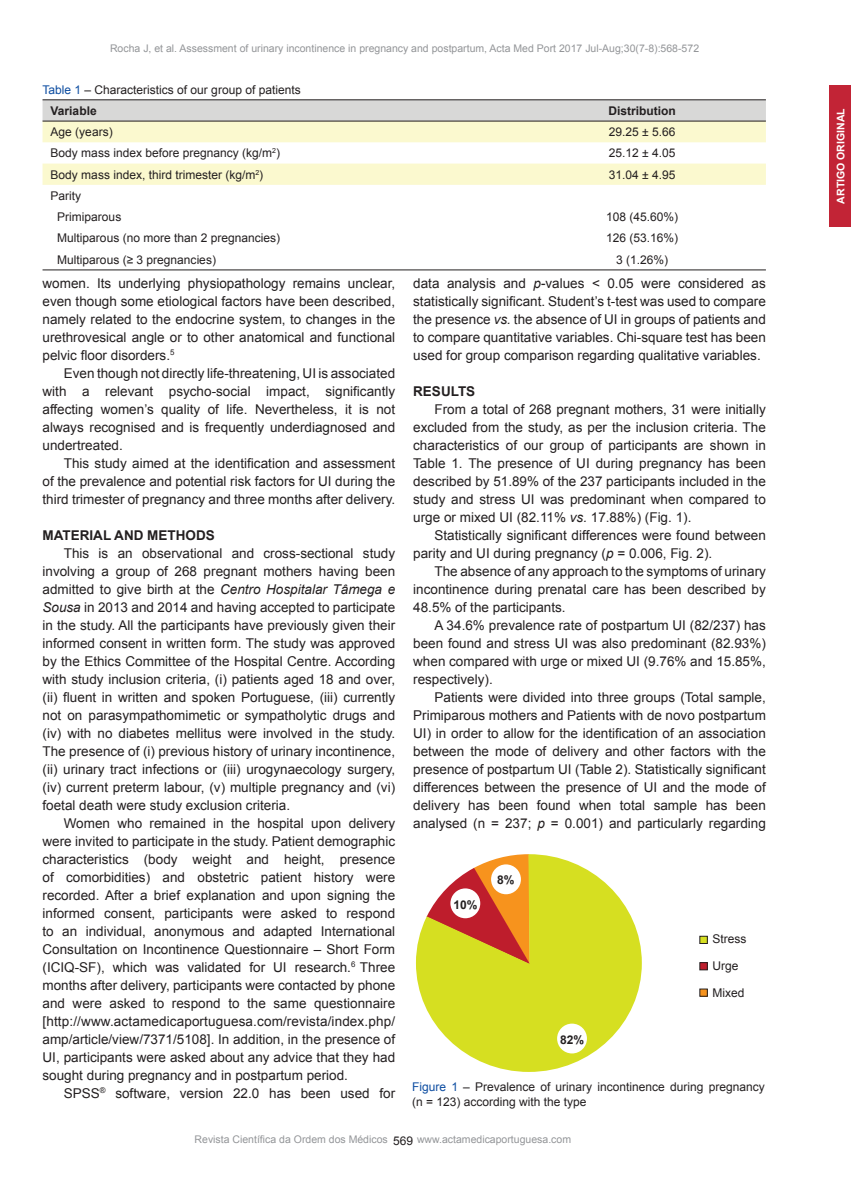
<style>
.page{position:relative;width:851px;height:1191px;background:#fff}
.page>*{position:absolute;margin:0;border:0;box-sizing:border-box;transform-origin:0 0}
.t1{font:13.5px/18px "Arial";color:#231f20;text-align:justify}
.t2{font:700 13.5px "Arial";color:#231f20}
.t3{font:12px/15px "Arial";color:#231f20}
.t4{font:700 12px "Arial";color:#231f20}
.t5{font:10.5px "Arial";color:#939598}
.t6{font:700 10.5px "Arial";color:#fff}
.s1{color:#0d4da1}
.s2{font-weight:700}
.s3{font-style:italic}
</style>
<div class="page">
<div style="left:829px;top:85px;width:22px;height:142px;background:#c22436"></div>
<div style="left:700px;top:936px;width:7px;height:7px;background:#d6df21"></div>
<div style="left:699px;top:936px;width:8px;height:7px;border:1px solid #231f20"></div>
<div style="left:700px;top:962px;width:7px;height:8px;background:#be1d2c"></div>
<div style="left:699px;top:962px;width:8px;height:8px;border:1px solid #231f20"></div>
<div style="left:700px;top:989px;width:7px;height:7px;background:#f7931d"></div>
<svg style="left:416px;top:854px;width:226px;height:218px;fill:#d6df21"></svg>
<div style="left:450px;top:888px;width:30px;height:30px;background:#fff;border-radius:50%"></div>
<div style="left:491px;top:864px;width:30px;height:30px;background:#fff;border-radius:50%"></div>
<div style="left:557px;top:1023px;width:30px;height:30px;background:#fff;border-radius:50%"></div>
<svg style="left:43px;top:100px;width:723px;height:21px;background:#d1d1d0"></svg>
<svg style="left:43px;top:122px;width:723px;height:63px;fill:#fbf9cf"></svg>
<hr style="left:43px;top:99px;width:723px;height:1px;background:#231f20">
<hr style="left:43px;top:121px;width:723px;height:1px;background:#231f20">
<hr style="left:43px;top:269px;width:723px;height:1px;background:#231f20">
<p class="t5" style="left:110px;top:41px;width:590px">Rocha J, et al. Assessment of urinary incontinence in pregnancy and postpartum, Acta Med Port 2017 Jul-Aug;30(7-8):568-572</p>
<p class="t3" style="left:51px;top:79px;width:252px;line-height:21px;text-indent:-8px"><span class="s1">Table 1</span> – Characteristics of our group of patients<br><span class="s2">Variable</span></p>
<p class="t4" style="left:608px;top:102px;width:69px">Distribution</p>
<p class="t3" style="left:51px;top:124px;width:64px">Age (years)</p>
<p class="t3" style="left:609px;top:124px;width:68px">29.25 ± 5.66</p>
<p class="t3" style="left:51px;top:145px;width:231px">Body mass index before pregnancy (kg/m<sup>2</sup>)</p>
<p class="t3" style="left:609px;top:145px;width:68px">25.12 ± 4.05</p>
<p class="t3" style="left:51px;top:167px;width:214px">Body mass index, third trimester (kg/m<sup>2</sup>)</p>
<p class="t3" style="left:609px;top:167px;width:68px">31.04 ± 4.95</p>
<p class="t3" style="left:57px;top:185px;width:66px;line-height:21.3px;text-indent:-7px">Parity<br>Primiparous</p>
<p class="t3" style="left:606px;top:209px;width:74px">108 (45.60%)</p>
<p class="t3" style="left:57px;top:231px;width:224px">Multiparous (no more than 2 pregnancies)</p>
<p class="t3" style="left:606px;top:231px;width:74px">126 (53.16%)</p>
<p class="t3" style="left:57px;top:252px;width:160px">Multiparous (≥ 3 pregnancies)</p>
<p class="t3" style="left:616px;top:252px;width:54px">3 (1.26%)</p>
<p class="t1" style="left:43px;top:274px;width:354px">women. Its underlying physiopathology remains unclear, even though some etiological factors have been described, namely related to the endocrine system, to changes in the urethrovesical angle or to other anatomical and functional pelvic floor disorders.<sup>5</sup></p>
<p class="t1" style="left:43px;top:364px;width:354px;text-indent:21px">Even though not directly life-threatening, UI is associated with a relevant psycho-social impact, significantly affecting women’s quality of life. Nevertheless, it is not always recognised and is frequently underdiagnosed and undertreated.</p>
<p class="t1" style="left:43px;top:454px;width:354px;text-indent:21px">This study aimed at the identification and assessment of the prevalence and potential risk factors for UI during the third trimester of pregnancy and three months after delivery.</p>
<p class="t2" style="left:43px;top:525px;width:174px">MATERIAL AND METHODS</p>
<p class="t1" style="left:43px;top:544px;width:354px;text-indent:21px">This is an observational and cross-sectional study involving a group of 268 pregnant mothers having been admitted to give birth at the <span class="s3">Centro Hospitalar Tâmega e Sousa</span> in 2013 and 2014 and having accepted to participate in the study. All the participants have previously given their informed consent in written form. The study was approved by the Ethics Committee of the Hospital Centre. According with study inclusion criteria, (i) patients aged 18 and over, (ii) fluent in written and spoken Portuguese, (iii) currently not on parasympathomimetic or sympatholytic drugs and (iv) with no diabetes mellitus were involved in the study.<br>The presence of (i) previous history of urinary incontinence, (ii) urinary tract infections or (iii) urogynaecology surgery, (iv) current preterm labour, (v) multiple pregnancy and (vi) foetal death were study exclusion criteria.</p>
<p class="t1" style="left:43px;top:814px;width:354px;text-indent:21px">Women who remained in the hospital upon delivery were invited to participate in the study. Patient demographic characteristics (body weight and height, presence of comorbidities) and obstetric patient history were recorded. After a brief explanation and upon signing the informed consent, participants were asked to respond to an individual, anonymous and adapted International Consultation on Incontinence Questionnaire – Short Form (ICIQ-SF), which was validated for UI research.<sup>6</sup> Three months after delivery, participants were contacted by phone and were asked to respond to the same questionnaire [http://www.actamedicaportuguesa.com/revista/index.php/ amp/article/view/7371/5108]. In addition, in the presence of UI, participants were asked about any advice that they had sought during pregnancy and in postpartum period.</p>
<p class="t1" style="left:64px;top:1084px;width:333px">SPSS<sup>®</sup> software, version 22.0 has been used for</p>
<p class="t1" style="left:413px;top:274px;width:354px">data analysis and <span class="s3">p-</span>values &lt; 0.05 were considered as statistically significant. Student’s t-test was used to compare the presence <span class="s3">vs.</span> the absence of UI in groups of patients and to compare quantitative variables. Chi-square test has been used for group comparison regarding qualitative variables.</p>
<p class="t2" style="left:413px;top:381px;width:64px">RESULTS</p>
<p class="t1" style="left:413px;top:400px;width:354px;text-indent:21px">From a total of 268 pregnant mothers, 31 were initially excluded from the study, as per the inclusion criteria. The characteristics of our group of participants are shown in Table 1. The presence of UI during pregnancy has been described by 51.89% of the 237 participants included in the study and stress UI was predominant when compared to urge or mixed UI (82.11% <span class="s3">vs.</span> 17.88%) (Fig. 1).</p>
<p class="t1" style="left:413px;top:526px;width:354px;text-indent:21px">Statistically significant differences were found between parity and UI during pregnancy (<span class="s3">p</span> = 0.006, Fig. 2).</p>
<p class="t1" style="left:413px;top:562px;width:354px;text-indent:21px">The absence of any approach to the symptoms of urinary incontinence during prenatal care has been described by 48.5% of the participants.</p>
<p class="t1" style="left:413px;top:616px;width:354px;text-indent:21px">A 34.6% prevalence rate of postpartum UI (82/237) has been found and stress UI was also predominant (82.93%) when compared with urge or mixed UI (9.76% and 15.85%, respectively).</p>
<p class="t1" style="left:413px;top:688px;width:354px;text-indent:21px">Patients were divided into three groups (Total sample, Primiparous mothers and Patients with de novo postpartum UI) in order to allow for the identification of an association between the mode of delivery and other factors with the presence of postpartum UI (Table 2). Statistically significant differences between the presence of UI and the mode of delivery has been found when total sample has been analysed (n = 237; <span class="s3">p</span> = 0.001) and particularly regarding</p>
<p class="t4" style="left:453px;top:896px;width:26px">10%</p>
<p class="t4" style="left:497px;top:871px;width:19px">8%</p>
<p class="t4" style="left:560px;top:1031px;width:26px">82%</p>
<p class="t3" style="left:712px;top:931px;width:36px">Stress</p>
<p class="t3" style="left:712px;top:958px;width:28px">Urge</p>
<p class="t3" style="left:712px;top:985px;width:34px">Mixed</p>
<p class="t3" style="left:412px;top:1078px;width:354px"><span class="s1">Figure 1</span> – Prevalence of urinary incontinence during pregnancy (n = 123) according with the type</p>
<p class="t5" style="left:195px;top:1132px;width:195px">Revista Científica da Ordem dos Médicos</p>
<p class="t5" style="left:417px;top:1132px;width:156px">www.actamedicaportuguesa.com</p>
<p class="t3" style="left:393px;top:1133px;width:22px">569</p>
<p class="t6" style="left:833px;top:203px;width:97px;rotate:-90deg">ARTIGO ORIGINAL</p>
</div>
